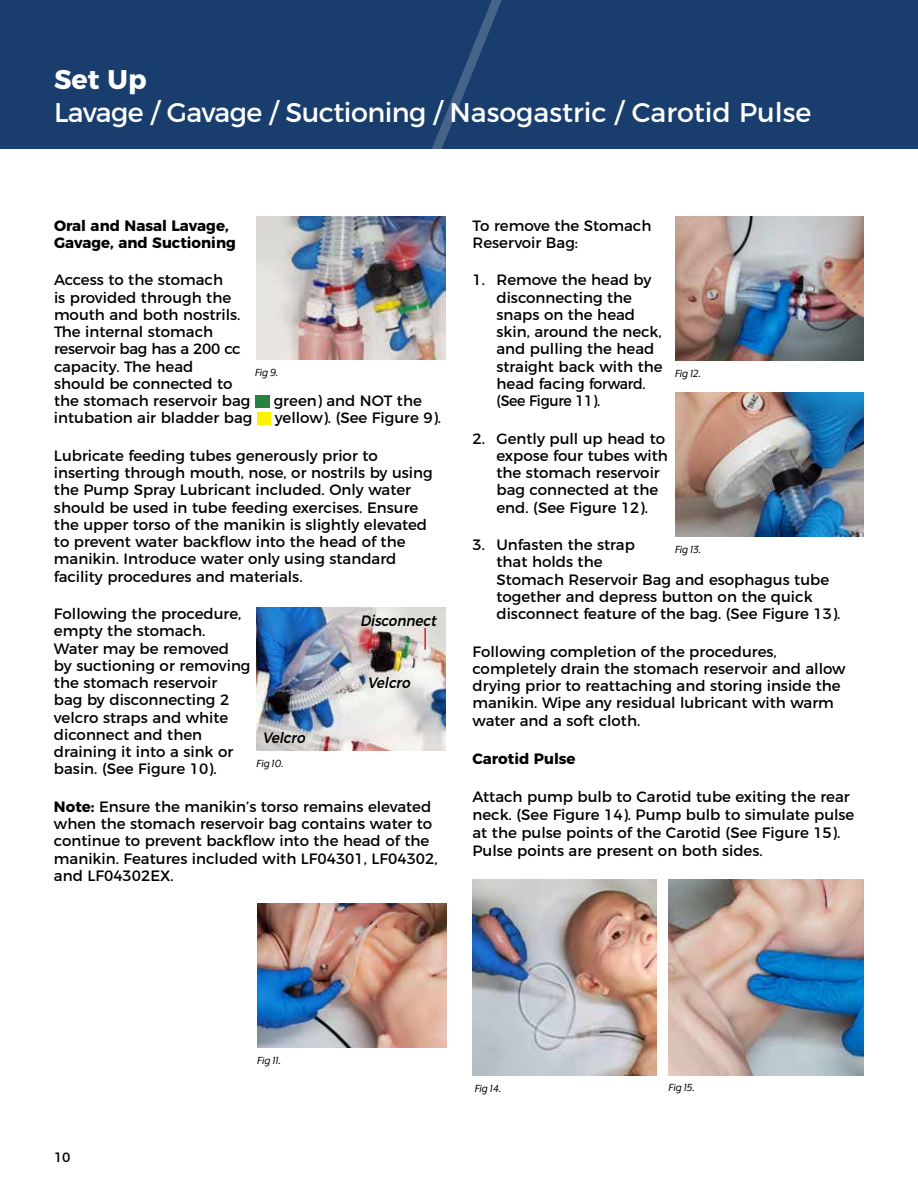
<style>
.page{position:relative;width:918px;height:1188px;background:#fff}
.page>*{position:absolute;margin:0;border:0;box-sizing:border-box;transform-origin:0 0}
.t1{font:27px "Montserrat";color:#fff}
.t2{font:700 27px "Montserrat";color:#fff}
.t3{font:15px/17.2px "Montserrat";color:#000}
.t4{font:700 15px/17.2px "Montserrat";color:#000}
.t5{font:italic 500 15px "Montserrat";color:#000;scale:.9 1}
.t6{font:13.5px "Montserrat";color:#000}
.t7{font:italic 12px "Mr Eaves XL Mod OT";color:#000}
.s1{font-weight:700}
</style>
<div class="page">
<div style="left:0;top:0;width:918px;height:149px;background:#193e6e"></div>
<svg style="left:432px;top:0;width:70px;height:149px"></svg>
<div style="left:255px;top:395px;width:14px;height:13px;background:#27813f"></div>
<div style="left:257px;top:412px;width:13px;height:13px;background:#fff200"></div>
<img style="left:256px;top:216px;width:190px;height:144px">
<img style="left:257px;top:904px;width:189px;height:144px">
<img style="left:675px;top:393px;width:189px;height:144px">
<img style="left:675px;top:216px;width:189px;height:144px">
<img style="left:668px;top:879px;width:196px;height:196px">
<img style="left:472px;top:879px;width:184px;height:196px">
<img style="left:256px;top:607px;width:190px;height:144px">
<hr style="left:424px;top:628px;width:2px;height:22px;background:#d2232a">
<h1 class="t2" style="left:54px;top:57px;width:94px">Set Up</h1>
<h1 class="t1" style="left:54px;top:90px;width:759px">Lavage / Gavage / Suctioning / Nasogastric / Carotid Pulse</h1>
<p class="t4" style="left:54px;top:215px;width:183px">Oral and Nasal Lavage,<br>Gavage, and Suctioning</p>
<p class="t3" style="left:54px;top:270px;width:198px">Access to the stomach<br>is provided through the mouth and both nostrils.<br>The internal stomach reservoir bag has a 200 cc capacity. The head<br>should be connected to the stomach reservoir bag</p>
<p class="t7" style="left:255px;top:366px;width:25px">Fig 9.</p>
<p class="t3" style="left:274px;top:391px;width:150px">green) and NOT the</p>
<p class="t3" style="left:54px;top:408px;width:200px">intubation air bladder bag</p>
<p class="t3" style="left:275px;top:408px;width:166px">yellow). (See Figure 9).</p>
<p class="t3" style="left:54px;top:446px;width:380px">Lubricate feeding tubes generously prior to inserting through mouth, nose, or nostrils by using the Pump Spray Lubricant included. Only water should be used in tube feeding exercises. Ensure the upper torso of the manikin is slightly elevated to prevent water backflow into the head of the manikin. Introduce water only using standard facility procedures and materials.</p>
<p class="t3" style="left:54px;top:604px;width:198px">Following the procedure, empty the stomach.<br>Water may be removed by suctioning or removing the stomach reservoir<br>bag by disconnecting 2 velcro straps and white diconnect and then draining it into a sink or basin. (See Figure 10).</p>
<p class="t3" style="left:54px;top:797px;width:385px"><span class="s1">Note:</span> Ensure the manikin’s torso remains elevated when the stomach reservoir bag contains water to continue to prevent backflow into the head of the manikin. Features included with LF04301, LF04302, and LF04302EX.</p>
<p class="t5" style="left:360px;top:609px;width:90px">Disconnect</p>
<p class="t5" style="left:368px;top:670px;width:53px">Velcro</p>
<p class="t5" style="left:263px;top:726px;width:53px">Velcro</p>
<p class="t7" style="left:256px;top:757px;width:29px">Fig 10.</p>
<p class="t3" style="left:472px;top:215px;width:180px">To remove the Stomach<br>Reservoir Bag:</p>
<p class="t3" style="left:496px;top:270px;width:168px;text-indent:-24px">1. Remove the head by disconnecting the snaps on the head skin, around the neck, and pulling the head straight back with the head facing forward. (See Figure 11).</p>
<p class="t3" style="left:496px;top:428px;width:173px;text-indent:-24px">2. Gently pull up head to expose four tubes with the stomach reservoir bag connected at the end. (See Figure 12).</p>
<p class="t3" style="left:496px;top:535px;width:344px;text-indent:-24px">3. Unfasten the strap<br>that holds the<br>Stomach Reservoir Bag and esophagus tube together and depress button on the quick disconnect feature of the bag. (See Figure 13).</p>
<p class="t3" style="left:472px;top:641px;width:375px">Following completion of the procedures, completely drain the stomach reservoir and allow drying prior to reattaching and storing inside the manikin. Wipe any residual lubricant with warm water and a soft cloth.</p>
<p class="t4" style="left:472px;top:749px;width:105px">Carotid Pulse</p>
<p class="t3" style="left:472px;top:786px;width:383px;line-height:18px">Attach pump bulb to Carotid tube exiting the rear neck. (See Figure 14). Pump bulb to simulate pulse at the pulse points of the Carotid (See Figure 15).<br>Pulse points are present on both sides.</p>
<p class="t7" style="left:675px;top:367px;width:28px">Fig 12.</p>
<p class="t7" style="left:675px;top:543px;width:28px">Fig 13.</p>
<p class="t6" style="left:54px;top:1147px;width:18px">10</p>
<p class="t7" style="left:257px;top:1054px;width:25px">Fig 11.</p>
<p class="t7" style="left:475px;top:1082px;width:28px">Fig 14.</p>
<p class="t7" style="left:669px;top:1081px;width:28px">Fig 15.</p>
</div>
